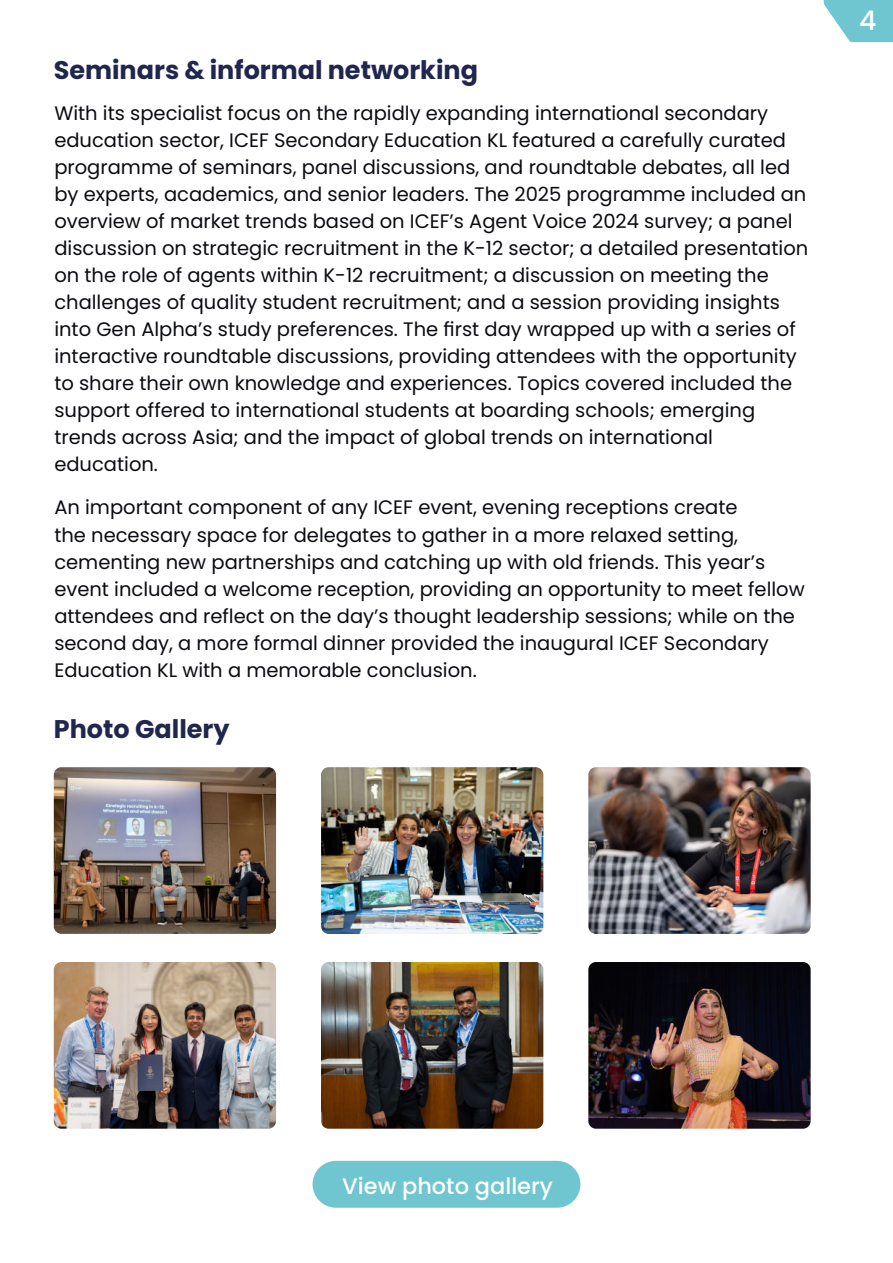
<style>
.page{position:relative;width:893px;height:1263px;background:#fff}
.page>*{position:absolute;margin:0;border:0;box-sizing:border-box;transform-origin:0 0}
.t1{font:500 27px "Poppins";color:#fff}
.t2{font:700 25.5px "Poppins";color:#20264d}
.t3{font:500 22.5px "Poppins";color:#fff}
.t4{font:19.5px/27px "Poppins";color:#0b0c11}
</style>
<div class="page">
<svg style="left:824px;top:0;width:69px;height:42px"></svg>
<img style="left:54px;top:962px;width:222px;height:167px">
<img style="left:321px;top:962px;width:222px;height:167px">
<img style="left:588px;top:962px;width:223px;height:167px">
<img style="left:54px;top:767px;width:222px;height:167px">
<img style="left:321px;top:767px;width:222px;height:167px">
<img style="left:588px;top:767px;width:223px;height:167px">
<div style="left:313px;top:1161px;width:267px;height:47px;background:#6fc6d0;border-radius:23px"></div>
<h2 class="t2" style="left:54px;top:58px;width:426px">Seminars &amp; informal networking</h2>
<p class="t4" style="left:54px;top:100px;width:755px">With its specialist focus on the rapidly expanding international secondary education sector, ICEF Secondary Education KL featured a carefully curated programme of seminars, panel discussions, and roundtable debates, all led by experts, academics, and senior leaders. The 2025 programme included an overview of market trends based on ICEF’s Agent Voice 2024 survey; a panel discussion on strategic recruitment in the K-12 sector; a detailed presentation on the role of agents within K-12 recruitment; a discussion on meeting the challenges of quality student recruitment; and a session providing insights into Gen Alpha’s study preferences. The first day wrapped up with a series of interactive roundtable discussions, providing attendees with the opportunity to share their own knowledge and experiences. Topics covered included the support offered to international students at boarding schools; emerging trends across Asia; and the impact of global trends on international education.</p>
<p class="t4" style="left:54px;top:494px;width:752px">An important component of any ICEF event, evening receptions create<br>the necessary space for delegates to gather in a more relaxed setting, cementing new partnerships and catching up with old friends. This year’s event included a welcome reception, providing an opportunity to meet fellow attendees and reflect on the day’s thought leadership sessions; while on the second day, a more formal dinner provided the inaugural ICEF Secondary Education KL with a memorable conclusion.</p>
<h2 class="t2" style="left:54px;top:717px;width:177px">Photo Gallery</h2>
<h1 class="t1" style="left:859px;top:10px;width:19px">4</h1>
<p class="t3" style="left:342px;top:1177px;width:212px">View photo gallery</p>
</div>
